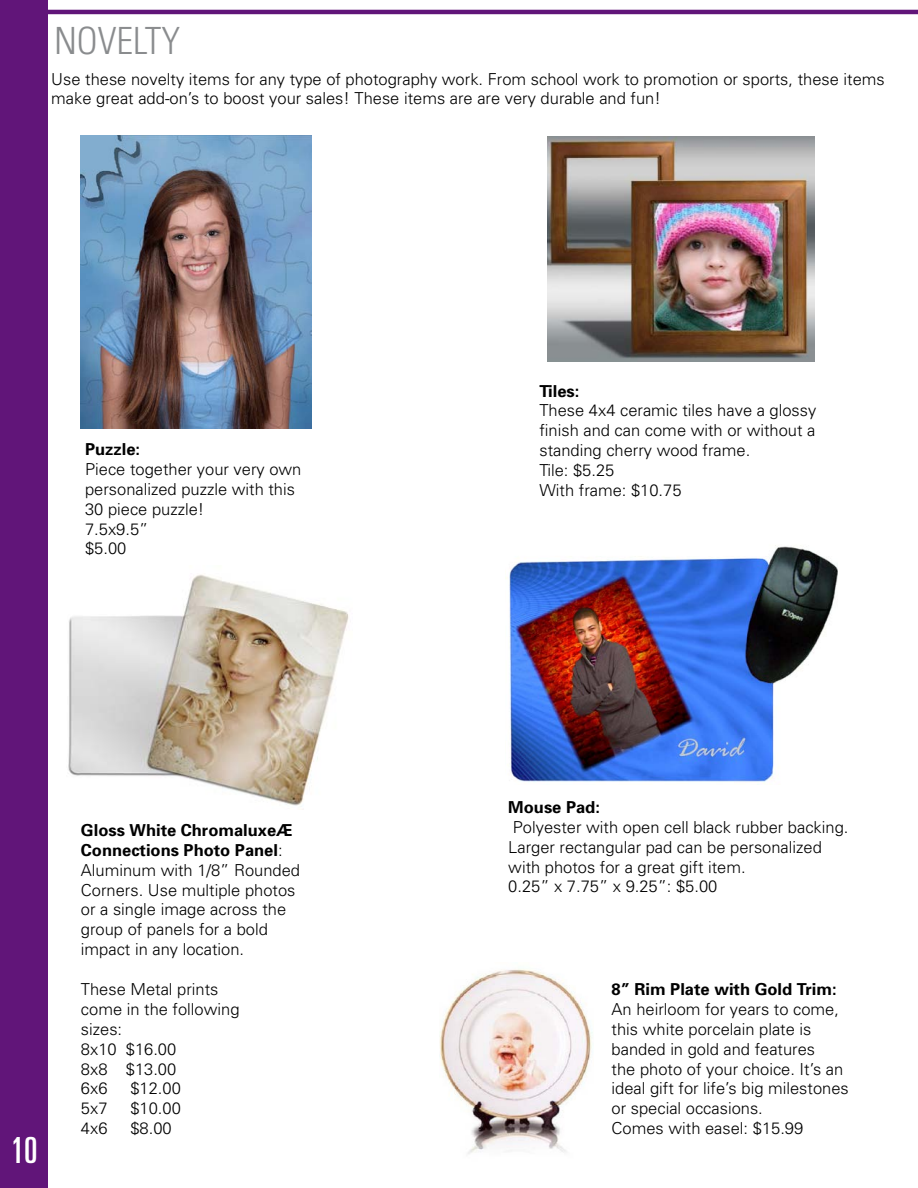
<style>
.page{position:relative;width:918px;height:1188px;background:#fff}
.page>*{position:absolute;margin:0;border:0;box-sizing:border-box;transform-origin:0 0}
.t1{font:300 condensed 37.5px "Univers";color:#8a8c8e}
.t2{font:ultra-condensed 36px "Univers";color:#fff}
.t3{font:300 16.5px/19.8px "Univers";color:#000}
.t4{font:700 16.5px "Univers";color:#000}
.s1{font-weight:700}
</style>
<div class="page">
<hr style="left:24px;top:10px;width:894px;height:4px;background:#611579">
<div style="left:0;top:0;width:47px;height:1188px;background:#611579"></div>
<img style="left:81px;top:135px;width:231px;height:293px">
<img style="left:547px;top:136px;width:267px;height:226px">
<img style="left:440px;top:969px;width:153px;height:185px">
<img style="left:506px;top:545px;width:332px;height:239px">
<img style="left:68px;top:574px;width:281px;height:232px">
<h1 class="t1" style="left:54px;top:18px;width:128px">NOVELTY</h1>
<p class="t3" style="left:51px;top:68px;width:835px">Use these novelty items for any type of photography work. From school work to promotion or sports, these items make great add-on’s to boost your sales! These items are are very durable and fun!</p>
<p class="t4" style="left:85px;top:439px;width:57px">Puzzle:</p>
<p class="t3" style="left:85px;top:459px;width:218px">Piece together your very own personalized puzzle with this<br>30 piece puzzle!<br>7.5x9.5”<br>$5.00</p>
<h2 class="t2" style="left:11px;top:1129px;width:28px">10</h2>
<p class="t3" style="left:81px;top:820px;width:221px"><span class="s1">Gloss White ChromaluxeÆ<br>Connections Photo Panel</span>:<br>Aluminum with 1/8” Rounded<br>Corners. Use multiple photos or a single image across the group of panels for a bold impact in any location.</p>
<p class="t3" style="left:81px;top:979px;width:160px">These Metal prints come in the following sizes:<br>8x10 $16.00<br>8x8 $13.00<br>6x6</p>
<p class="t3" style="left:130px;top:1078px;width:52px">$12.00</p>
<p class="t3" style="left:81px;top:1098px;width:28px">5x7</p>
<p class="t3" style="left:130px;top:1098px;width:52px">$10.00</p>
<p class="t3" style="left:81px;top:1118px;width:28px">4x6</p>
<p class="t3" style="left:130px;top:1118px;width:43px">$8.00</p>
<p class="t4" style="left:539px;top:380px;width:42px">Tiles:</p>
<p class="t3" style="left:539px;top:400px;width:278px">These 4x4 ceramic tiles have a glossy finish and can come with or without a standing cherry wood frame.<br>Tile: $5.25<br>With frame: $10.75</p>
<p class="t4" style="left:508px;top:797px;width:93px">Mouse Pad:</p>
<p class="t3" style="left:508px;top:817px;width:342px">Polyester with open cell black rubber backing.<br>Larger rectangular pad can be personalized with photos for a great gift item.<br>0.25” x 7.75” x 9.25”: $5.00</p>
<p class="t4" style="left:612px;top:979px;width:226px">8” Rim Plate with Gold Trim:</p>
<p class="t3" style="left:612px;top:999px;width:239px">An heirloom for years to come, this white porcelain plate is banded in gold and features<br>the photo of your choice. It’s an ideal gift for life’s big milestones or special occasions.<br>Comes with easel: $15.99</p>
</div>
